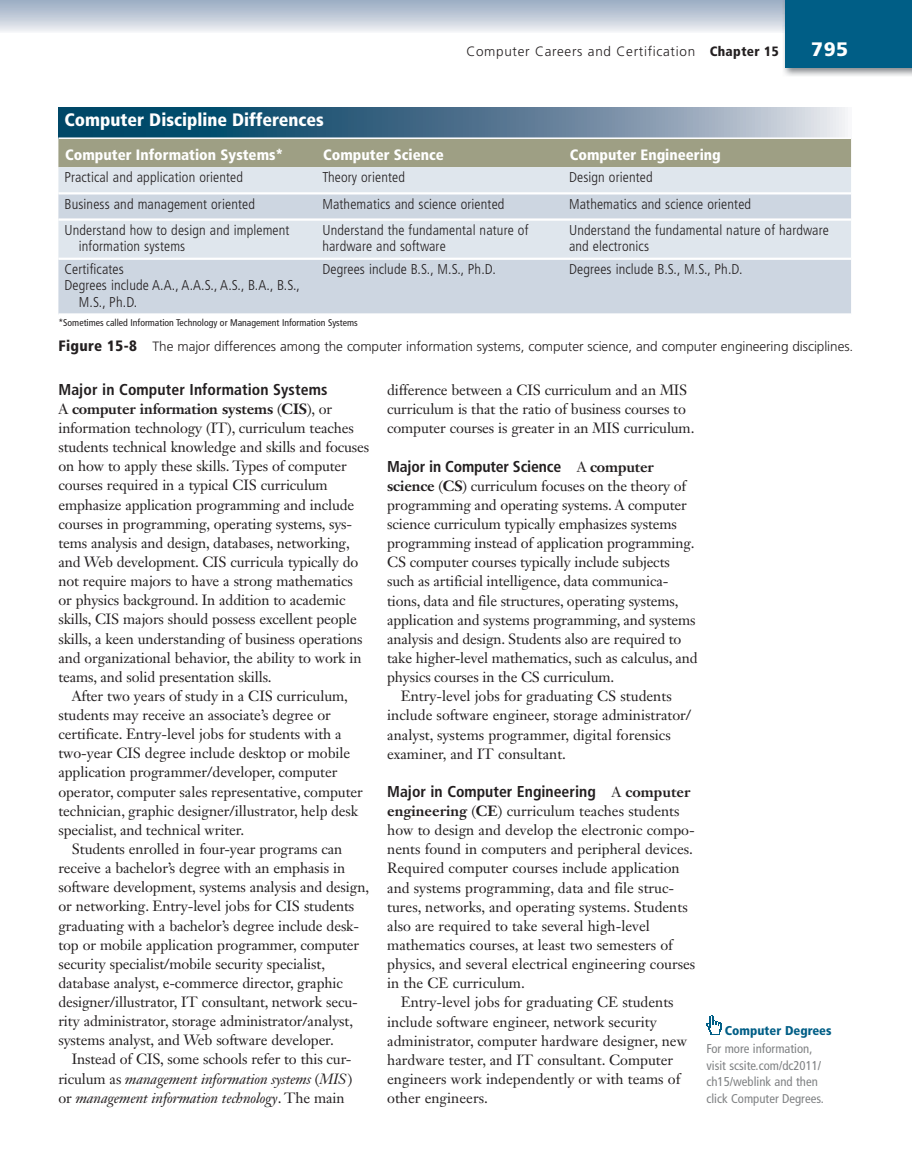
<style>
.page{position:relative;width:912px;height:1175px;background:#fff}
.page>*{position:absolute;margin:0;border:0;box-sizing:border-box;transform-origin:0 0}
.t1{font:900 19.5px "Frutiger LT Std";color:#fff}
.t2{font:900 condensed 18px "Frutiger LT Std";color:#fff}
.t3{font:700 condensed 15.75px "Frutiger LT Std";color:#231f20}
.t4{font:900 condensed 15px "Frutiger LT Std";color:#fff}
.t5{font:14.7px/19.2px "Janson Text LT Std";letter-spacing:-.01em;color:#231f20}
.t6{font:italic 14.7px/19.2px "Janson Text LT Std";letter-spacing:-.01em;color:#231f20;text-align:justify}
.t7{font:300 condensed 14.25px/16.5px "Frutiger LT Std";letter-spacing:.01em;color:#231f20}
.t8{font:300 13.5px "Frutiger LT Std";letter-spacing:-.005em;color:#231f20}
.t9{font:300 13.5px "Frutiger LT Std";letter-spacing:.05em;color:#231f20}
.t10{font:condensed 12.75px/16.5px "Frutiger LT Std";color:#808284}
.t11{font:900 condensed 12.75px "Frutiger LT Std";color:#005e86}
.t12{font:condensed 9.75px "Frutiger LT Std";color:#231f20}
.s1{font-weight:900;font-stretch:condensed}
.s2{font-weight:900;font-stretch:condensed;font-size:15px}
.s3{font-family:"Janson Text LT Std";font-weight:400;font-stretch:normal;font-size:14.7px}
.s4{font-family:"Janson Text LT Std";font-stretch:normal;font-size:14.7px}
.s5{font-weight:700}
.s6{font-style:normal}
</style>
<div class="page">
<svg style="left:0;top:0;width:782px;height:32px;background:#c2ccd9"></svg>
<img style="left:783px;top:33px;width:128px;height:43px">
<div style="left:785px;top:0;width:126px;height:67px;background:#005e86"></div>
<svg style="left:58px;top:108px;width:790px;height:29px;background:#537a94"></svg>
<div style="left:58px;top:139px;width:792px;height:28px;background:#9e9f84"></div>
<div style="left:58px;top:167px;width:792px;height:25px;background:#dfe6ed"></div>
<svg style="left:58px;top:194px;width:792px;height:119px;background:#d3dbe5"></svg>
<hr style="left:58px;top:218px;width:258px;height:3px;background:#fff">
<hr style="left:58px;top:258px;width:258px;height:2px;background:#fff">
<hr style="left:316px;top:218px;width:247px;height:3px;background:#fff">
<hr style="left:316px;top:258px;width:247px;height:2px;background:#fff">
<hr style="left:563px;top:218px;width:287px;height:3px;background:#fff">
<hr style="left:563px;top:258px;width:287px;height:2px;background:#fff">
<svg style="left:706px;top:1015px;width:15px;height:19px"></svg>
<p class="t9" style="left:466px;top:45px;width:314px">Computer Careers and Certification <span class="s1">Chapter 15</span></p>
<h1 class="t1" style="left:811px;top:40px;width:38px">795</h1>
<p class="t2" style="left:64px;top:111px;width:261px">Computer Discipline Differences</p>
<p class="t4" style="left:65px;top:147px;width:220px">Computer Information Systems*</p>
<p class="t4" style="left:323px;top:147px;width:122px">Computer Science</p>
<p class="t4" style="left:569px;top:147px;width:153px">Computer Engineering</p>
<p class="t7" style="left:64px;top:170px;width:180px">Practical and application oriented</p>
<p class="t7" style="left:322px;top:170px;width:84px">Theory oriented</p>
<p class="t7" style="left:569px;top:170px;width:85px">Design oriented</p>
<p class="t7" style="left:64px;top:196px;width:192px">Business and management oriented</p>
<p class="t7" style="left:322px;top:196px;width:183px">Mathematics and science oriented</p>
<p class="t7" style="left:569px;top:196px;width:183px">Mathematics and science oriented</p>
<p class="t7" style="left:79px;top:222px;width:212px;text-indent:-14px">Understand how to design and implement information systems</p>
<p class="t7" style="left:322px;top:222px;width:207px">Understand the fundamental nature of hardware and software</p>
<p class="t7" style="left:569px;top:222px;width:261px">Understand the fundamental nature of hardware and electronics</p>
<p class="t7" style="left:64px;top:261px;width:61px">Certificates</p>
<p class="t7" style="left:64px;top:278px;width:237px">Degrees include A.A., A.A.S., A.S., B.A., B.S.,</p>
<p class="t7" style="left:79px;top:294px;width:60px">M.S., Ph.D.</p>
<p class="t7" style="left:322px;top:261px;width:175px">Degrees include B.S., M.S., Ph.D.</p>
<p class="t7" style="left:569px;top:261px;width:175px">Degrees include B.S., M.S., Ph.D.</p>
<p class="t12" style="left:58px;top:318px;width:301px">*Sometimes called Information Technology or Management Information Systems</p>
<p class="t8" style="left:58px;top:339px;width:796px"><span class="s2">Figure 15-8</span> The major differences among the computer information systems, computer science, and computer engineering disciplines.</p>
<p class="t5" style="left:387px;top:381px;width:309px">difference between a CIS curriculum and an MIS curriculum is that the ratio of business courses to computer courses is greater in an MIS curriculum.</p>
<p class="t3" style="left:387px;top:458px;width:268px">Major in Computer Science <span class="s3">A</span> <span class="s4">computer</span></p>
<p class="t5" style="left:387px;top:477px;width:300px"><span class="s5">science</span> (<span class="s5">CS</span>) curriculum focuses on the theory of</p>
<p class="t5" style="left:387px;top:496px;width:301px">programming and operating systems. A computer</p>
<p class="t5" style="left:387px;top:515px;width:291px">science curriculum typically emphasizes systems</p>
<p class="t5" style="left:387px;top:534px;width:309px">programming instead of application programming.</p>
<p class="t5" style="left:387px;top:553px;width:284px">CS computer courses typically include subjects</p>
<p class="t5" style="left:387px;top:572px;width:283px">such as artificial intelligence, data communica-</p>
<p class="t5" style="left:387px;top:591px;width:293px">tions, data and file structures, operating systems,</p>
<p class="t5" style="left:387px;top:611px;width:310px">application and systems programming, and systems</p>
<p class="t5" style="left:387px;top:630px;width:296px">analysis and design. Students also are required to</p>
<p class="t5" style="left:387px;top:649px;width:312px">take higher-level mathematics, such as calculus, and</p>
<p class="t5" style="left:387px;top:668px;width:228px">physics courses in the CS curriculum.</p>
<p class="t5" style="left:400px;top:687px;width:272px">Entry-level jobs for graduating CS students</p>
<p class="t5" style="left:387px;top:706px;width:305px">include software engineer, storage administrator/</p>
<p class="t5" style="left:387px;top:725px;width:285px">analyst, systems programmer, digital forensics</p>
<p class="t5" style="left:387px;top:744px;width:180px">examiner, and IT consultant.</p>
<p class="t3" style="left:387px;top:784px;width:304px">Major in Computer Engineering <span class="s3">A</span> <span class="s4">computer</span></p>
<p class="t5" style="left:387px;top:802px;width:309px"><span class="s5">engineering</span> (<span class="s5">CE</span>) curriculum teaches students how to design and develop the electronic compo&shy;nents found in computers and peripheral devices.<br>Required computer courses include application and systems programming, data and file struc&shy;tures, networks, and operating systems. Students also are required to take several high-level mathematics courses, at least two semesters of physics, and several electrical engineering courses in the CE curriculum.</p>
<p class="t5" style="left:387px;top:993px;width:301px;text-indent:14px">Entry-level jobs for graduating CE students include software engineer, network security administrator, computer hardware designer, new hardware tester, and IT consultant. Computer engineers work independently or with teams of other engineers.</p>
<p class="t3" style="left:58px;top:382px;width:270px">Major in Computer Information Systems</p>
<p class="t5" style="left:58px;top:400px;width:312px">A <span class="s5">computer information systems</span> (<span class="s5">CIS</span>), or information technology (IT), cur riculum teaches students technical knowledge and skills and focuses on how to apply these skills. Types of computer courses required in a typical CIS curriculum emphasize application programming and include courses in programming, operating systems, sys&shy;tems analysis and design, databases, networking, and Web development. CIS curricula typically do not require majors to have a strong mathematics or physics background. In addition to academic skills, CIS majors should possess excellent people skills, a keen understanding of business operations and organizational behavior, the ability to work in teams, and solid presentation skills.</p>
<p class="t5" style="left:58px;top:687px;width:306px;text-indent:14px">After two years of study in a CIS curriculum, students may receive an associate’s degree or certificate. Entry-level jobs for students with a two-year CIS degree include desktop or mobile application programmer/developer, computer operator, computer sales represen tative, computer technician, graphic designer/illustrator, help desk specialist, and technical writer.</p>
<p class="t5" style="left:58px;top:840px;width:312px;text-indent:14px">Students enrolled in four-year programs can receive a bachelor’s degree with an emphasis in software development, systems analysis and design, or networking. Entry-level jobs for CIS students graduating with a bachelor’s degree include desk&shy;top or mobile application programmer, computer security specialist/mobile security specialist, database analyst, e-commerce director, graphic designer/illustrator, IT consultant, network secu&shy;rity administrator, storage administrator/analyst, systems analyst, and Web software developer.</p>
<p class="t6" style="left:58px;top:1052px;width:295px;text-indent:14px"><span class="s6">Instead of CIS, some schools refer to this cur&shy;riculum as</span> management information systems <span class="s6">(</span>MIS <span class="s6">) or</span> management information technology<span class="s6">. The main</span></p>
<p class="t11" style="left:724px;top:1024px;width:108px">Computer Degrees</p>
<p class="t10" style="left:706px;top:1041px;width:119px">For more information, visit scsite.com/dc2011/ ch15/weblink and then click Computer Degrees.</p>
</div>
